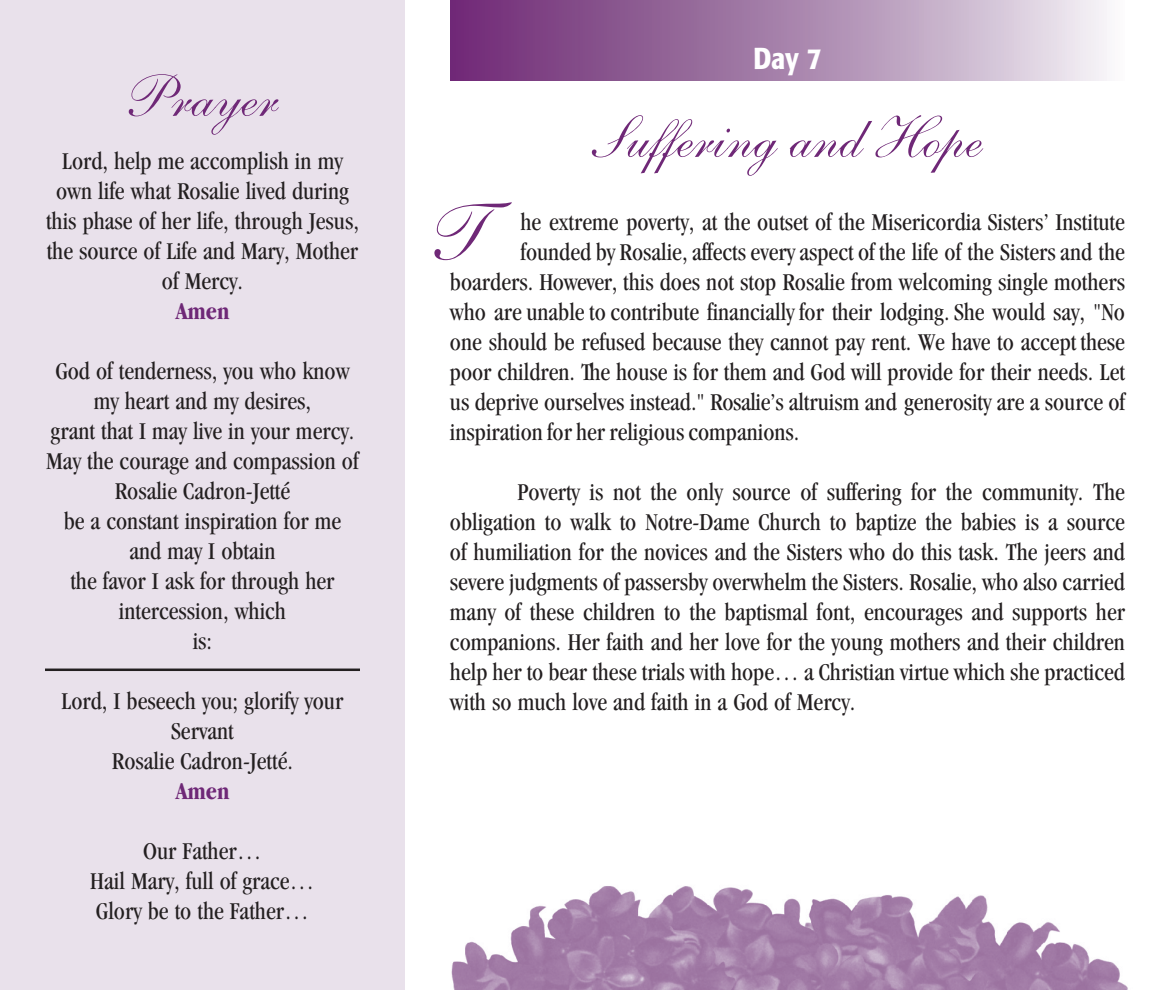
<style>
.page{position:relative;width:1170px;height:990px;background:#fff}
.page>*{position:absolute;margin:0;border:0;box-sizing:border-box;transform-origin:0 0}
.t1{font:81.5px "Shelley Andante Script";color:#6f2877}
.t2{font:60px "Shelley Andante Script";color:#6f2877}
.t3{font:500 condensed 30px "Formata";color:#fff}
.t4{font:condensed 25px/30px "Garamond";color:#231f20;text-align:center}
.t5{font:700 condensed 25px "Garamond";color:#6f2877}
</style>
<div class="page">
<div style="left:450px;top:0;width:675px;height:81px;background:linear-gradient(to right,#68236e,#f0eff2)"></div>
<img style="left:451px;top:886px;width:677px;height:104px">
<div style="left:0;top:0;width:405px;height:990px;background:#e9e1eb"></div>
<hr style="left:45px;top:669px;width:315px;height:2px;background:#231f20">
<h2 class="t2" style="left:128px;top:62px;width:151px">Prayer</h2>
<p class="t4" style="left:46px;top:145px;width:314px">Lord, help me accomplish in my own life what Rosalie lived during this phase of her life, through Jesus, the source of Life and Mary, Mother of Mercy.</p>
<p class="t5" style="left:175px;top:296px;width:56px">Amen</p>
<p class="t4" style="left:46px;top:355px;width:314px">God of tenderness, you who know my heart and my desires,<br>grant that I may live in your mercy.<br>May the courage and compassion of<br>Rosalie Cadron-Jetté<br>be a constant inspiration for me and may I obtain<br>the favor I ask for through her intercession, which<br>is:</p>
<p class="t4" style="left:62px;top:685px;width:283px">Lord, I beseech you; glorify your<br>Servant<br>Rosalie Cadron-Jetté.</p>
<p class="t5" style="left:175px;top:776px;width:56px">Amen</p>
<p class="t4" style="left:90px;top:835px;width:226px">Our Father…<br>Hail Mary, full of grace…<br>Glory be to the Father…</p>
<p class="t3" style="left:753px;top:41px;width:70px">Day 7</p>
<h2 class="t2" style="left:593px;top:103px;width:390px">Suffering and Hope</h2>
<h1 class="t1" style="left:434px;top:186px;width:51px">T</h1>
<p class="t4" style="left:520px;top:206px;width:606px">he extreme poverty, at the outset of the Misericordia Sisters’ Institute</p>
<p class="t4" style="left:520px;top:236px;width:606px">founded by Rosalie, affects every aspect of the life of the Sisters and the</p>
<p class="t4" style="left:450px;top:266px;width:677px">boarders. However, this does not stop Rosalie from welcoming single mothers</p>
<p class="t4" style="left:450px;top:296px;width:677px">who are unable to contribute financially for their lodging. She would say, "No</p>
<p class="t4" style="left:450px;top:326px;width:677px">one should be refused because they cannot pay rent. We have to accept these</p>
<p class="t4" style="left:450px;top:356px;width:676px">poor children. The house is for them and God will provide for their needs. Let</p>
<p class="t4" style="left:450px;top:386px;width:677px">us deprive ourselves instead." Rosalie’s altruism and generosity are a source of</p>
<p class="t4" style="left:450px;top:416px;width:351px">inspiration for her religious companions.</p>
<p class="t4" style="left:450px;top:476px;width:677px;text-align:justify;text-indent:68px">Poverty is not the only source of suffering for the community. The obligation to walk to Notre-Dame Church to baptize the babies is a source of humiliation for the novices and the Sisters who do this task. The jeers and severe judgments of passersby overwhelm the Sisters. Rosalie, who also carried many of these children to the baptismal font, encourages and supports her companions. Her faith and her love for the young mothers and their children help her to bear these trials with hope… a Christian virtue which she practiced with so much love and faith in a God of Mercy.</p>
</div>
